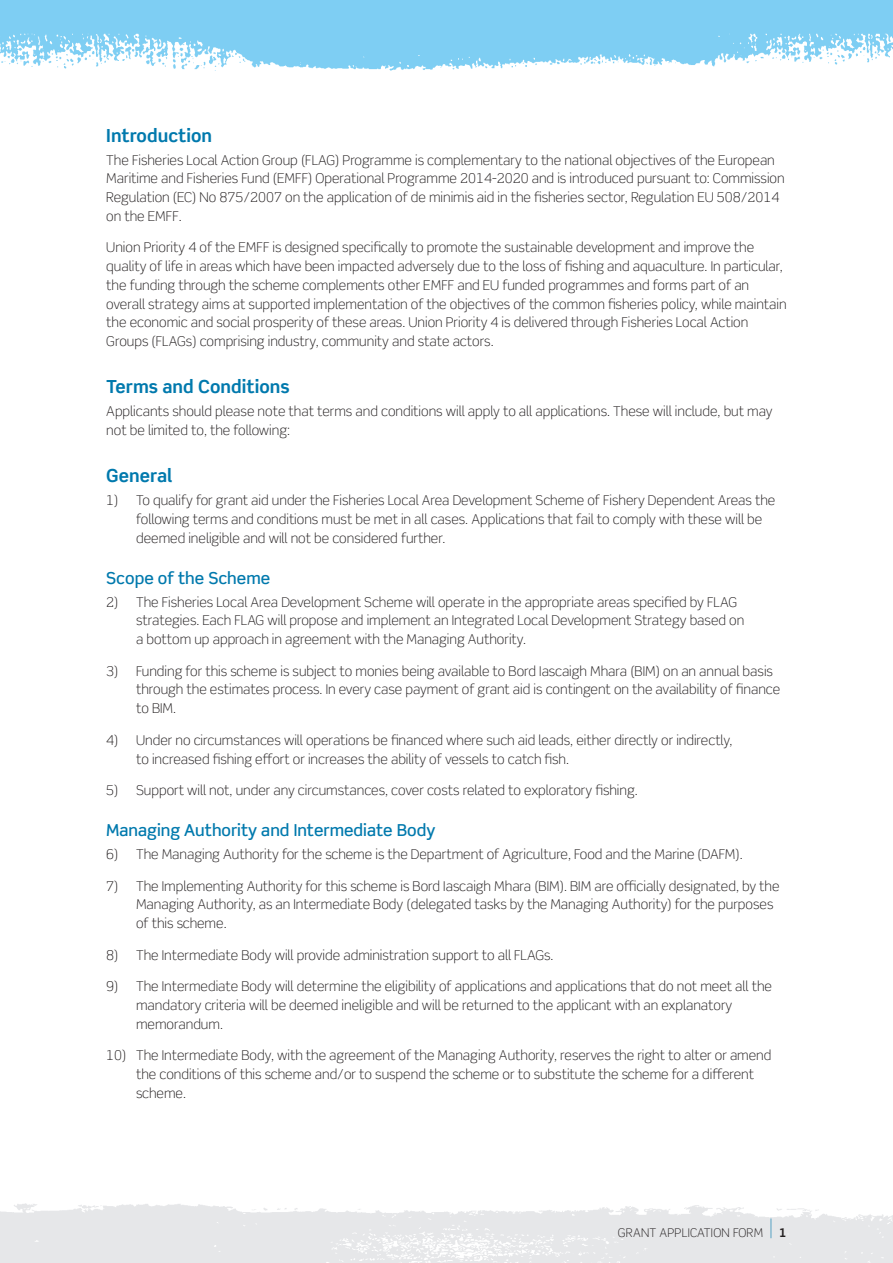
<style>
.page{position:relative;width:893px;height:1263px;background:#fff}
.page>*{position:absolute;margin:0;border:0;box-sizing:border-box;transform-origin:0 0}
.t1{font:700 18px "Scene Pro";color:#0079ad}
.t2{font:500 16.5px "Scene Pro";color:#0079ad}
.t3{font:300 13.5px/18.8px "Scene Pro";color:#231f20}
.t4{font:300 12px "Scene Pro";letter-spacing:.02em;color:#231f20}
.s1{font-size:24px;color:#0079ad}
.s2{font-weight:700}
</style>
<div class="page">
<img style="left:0;top:1203px;width:893px;height:60px">
<img style="left:0;top:0;width:893px;height:71px">
<h1 class="t1" style="left:106px;top:124px;width:107px">Introduction</h1>
<p class="t3" style="left:106px;top:150px;width:680px">The Fisheries Local Action Group (FLAG) Programme is complementary to the national objectives of the European Maritime and Fisheries Fund (EMFF) Operational Programme 2014-2020 and is introduced pursuant to: Commission Regulation (EC) No 875/2007 on the application of de minimis aid in the fisheries sector, Regulation EU 508/2014 on the EMFF.</p>
<p class="t3" style="left:106px;top:238px;width:682px">Union Priority 4 of the EMFF is designed specifically to promote the sustainable development and improve the quality of life in areas which have been impacted adversely due to the loss of fishing and aquaculture. In particular, the funding through the scheme complements other EMFF and EU funded programmes and forms part of an overall strategy aims at supported implementation of the objectives of the common fisheries policy, while maintain the economic and social prosperity of these areas. Union Priority 4 is delivered through Fisheries Local Action Groups (FLAGs) comprising industry, community and state actors.</p>
<h1 class="t1" style="left:106px;top:376px;width:185px">Terms and Conditions</h1>
<p class="t3" style="left:106px;top:402px;width:668px">Applicants should please note that terms and conditions will apply to all applications. These will include, but may not be limited to, the following:</p>
<h1 class="t1" style="left:106px;top:464px;width:68px">General</h1>
<p class="t3" style="left:136px;top:491px;width:641px;text-indent:-30px">1) To qualify for grant aid under the Fisheries Local Area Development Scheme of Fishery Dependent Areas the following terms and conditions must be met in all cases. Applications that fail to comply with these will be deemed ineligible and will not be considered further.</p>
<p class="t2" style="left:106px;top:567px;width:165px">Scope of the Scheme</p>
<p class="t3" style="left:136px;top:593px;width:610px;text-indent:-30px">2) The Fisheries Local Area Development Scheme will operate in the appropriate areas specified by FLAG strategies. Each FLAG will propose and implement an Integrated Local Development Strategy based on a bottom up approach in agreement with the Managing Authority.</p>
<p class="t3" style="left:136px;top:662px;width:646px;text-indent:-30px">3) Funding for this scheme is subject to monies being available to Bord Iascaigh Mhara (BIM) on an annual basis through the estimates process. In every case payment of grant aid is contingent on the availability of finance to BIM.</p>
<p class="t3" style="left:136px;top:731px;width:598px;text-indent:-30px">4) Under no circumstances will operations be financed where such aid leads, either directly or indirectly, to increased fishing effort or increases the ability of vessels to catch fish.</p>
<p class="t3" style="left:106px;top:781px;width:533px">5) Support will not, under any circumstances, cover costs related to exploratory fishing.</p>
<p class="t2" style="left:106px;top:820px;width:331px">Managing Authority and Intermediate Body</p>
<p class="t3" style="left:106px;top:845px;width:638px">6) The Managing Authority for the scheme is the Department of Agriculture, Food and the Marine (DAFM).</p>
<p class="t3" style="left:136px;top:876px;width:645px;text-indent:-30px">7) The Implementing Authority for this scheme is Bord Iascaigh Mhara (BIM). BIM are officially designated, by the<br>Managing Authority, as an Intermediate Body (delegated tasks by the Managing Authority) for the purposes of this scheme.</p>
<p class="t3" style="left:106px;top:945px;width:449px">8) The Intermediate Body will provide administration support to all FLAGs.</p>
<p class="t3" style="left:136px;top:977px;width:637px;text-indent:-30px">9) The Intermediate Body will determine the eligibility of applications and applications that do not meet all the mandatory criteria will be deemed ineligible and will be returned to the applicant with an explanatory memorandum.</p>
<p class="t3" style="left:136px;top:1046px;width:637px;text-indent:-30px">10) The Intermediate Body, with the agreement of the Managing Authority, reserves the right to alter or amend the conditions of this scheme and/or to suspend the scheme or to substitute the scheme for a different scheme.</p>
<p class="t4" style="left:618px;top:1226px;width:170px">GRANT APPLICATION FORM <span class="s1">|</span> <span class="s2">1</span></p>
</div>
